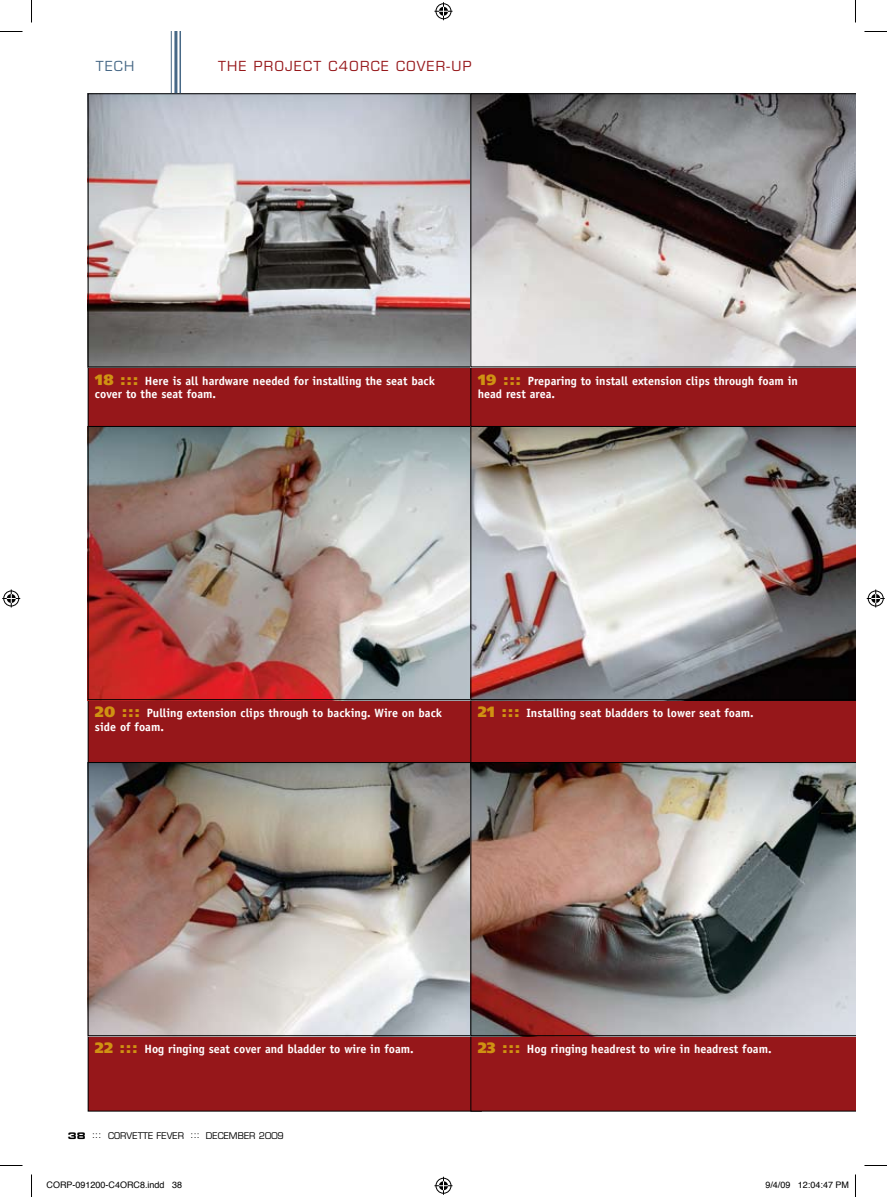
<style>
.page{position:relative;width:887px;height:1197px;background:#fff}
.page>*{position:absolute;margin:0;border:0;box-sizing:border-box;transform-origin:0 0}
.t1{font:13.5px "Eurostile LT Std";letter-spacing:.1em;color:#96171a}
.t2{font:13.5px "Eurostile LT Std";color:#476886}
.t3{font:700 12px/13.5px "Officina Sans Std";color:#fff}
.t4{font:9px "Helvetica";color:#000}
.t5{font:9px "Eurostile LT Std";letter-spacing:.01em;color:#000}
.s1{font-family:"Humanist 777 BT Extra Black B";font-weight:400;font-size:15px;color:#cf9212}
.s2{font-family:"Eurostile LT Std Bold Ex 2"}
</style>
<div class="page">
<div style="left:88px;top:94px;width:393px;height:348px;background:#96171a"></div>
<img style="left:90px;top:95px;width:380px;height:270px">
<div style="left:470px;top:367px;width:385px;height:59px;background:#96171a"></div>
<svg style="left:470px;top:93px;width:385px;height:274px"></svg>
<div style="left:88px;top:426px;width:393px;height:349px;background:#96171a"></div>
<img style="left:90px;top:428px;width:380px;height:270px">
<div style="left:470px;top:700px;width:385px;height:62px;background:#96171a"></div>
<img style="left:470px;top:426px;width:385px;height:274px">
<div style="left:88px;top:763px;width:393px;height:348px;background:#96171a"></div>
<img style="left:90px;top:764px;width:380px;height:270px">
<div style="left:470px;top:1036px;width:385px;height:76px;background:#96171a"></div>
<img style="left:470px;top:762px;width:385px;height:274px">
<hr style="left:174px;top:32px;width:3px;height:61px;background:#476886">
<hr style="left:179px;top:32px;width:2px;height:61px;background:#476886">
<hr style="left:171px;top:32px;width:1px;height:61px;background:#476886">
<svg style="left:0;top:31px;width:22px;height:1px"></svg>
<svg style="left:864px;top:31px;width:22px;height:1px"></svg>
<svg style="left:0;top:1165px;width:22px;height:1px"></svg>
<svg style="left:864px;top:1165px;width:22px;height:1px"></svg>
<svg style="left:31px;top:0;width:1px;height:22px"></svg>
<svg style="left:31px;top:1174px;width:1px;height:23px"></svg>
<svg style="left:855px;top:0;width:1px;height:22px"></svg>
<svg style="left:855px;top:1174px;width:1px;height:23px"></svg>
<svg style="left:434px;top:2px;width:18px;height:18px"></svg>
<svg style="left:434px;top:1177px;width:18px;height:18px"></svg>
<svg style="left:2px;top:590px;width:18px;height:18px"></svg>
<svg style="left:866px;top:590px;width:18px;height:18px"></svg>
<p class="t2" style="left:96px;top:58px;width:10px">TEC</p>
<p class="t2" style="left:124px;top:58px;width:12px">H</p>
<p class="t1" style="left:218px;top:58px;width:254px">THE PROJECT C4ORCE COVER-UP</p>
<p class="t3" style="left:95px;top:374px;width:341px"><span class="s1">18 :::</span> Here is all hardware needed for installing the seat back cover to the seat foam.</p>
<p class="t3" style="left:477px;top:374px;width:322px"><span class="s1">19 :::</span> Preparing to install extension clips through foam in head rest area.</p>
<p class="t3" style="left:95px;top:706px;width:348px"><span class="s1">20 :::</span> Pulling extension clips through to backing. Wire on back side of foam.</p>
<p class="t3" style="left:477px;top:706px;width:277px"><span class="s1">21 :::</span> Installing seat bladders to lower seat foam.</p>
<p class="t3" style="left:95px;top:1042px;width:320px"><span class="s1">22 :::</span> Hog ringing seat cover and bladder to wire in foam.</p>
<p class="t3" style="left:477px;top:1042px;width:295px"><span class="s1">23 :::</span> Hog ringing headrest to wire in headrest foam.</p>
<p class="t5" style="left:68px;top:1130px;width:47px"><span class="s2">38</span> ::: CORVETTE</p>
<p class="t5" style="left:157px;top:1130px;width:7px">FEVER</p>
<p class="t5" style="left:190px;top:1130px;width:29px">::: DECEM</p>
<p class="t5" style="left:238px;top:1130px;width:48px">BER 2009</p>
<p class="t4" style="left:46px;top:1177px;width:137px">CORP-091200-C4ORC8.indd 38</p>
<p class="t4" style="left:765px;top:1177px;width:85px">9/4/09 12:04:47 PM</p>
</div>
